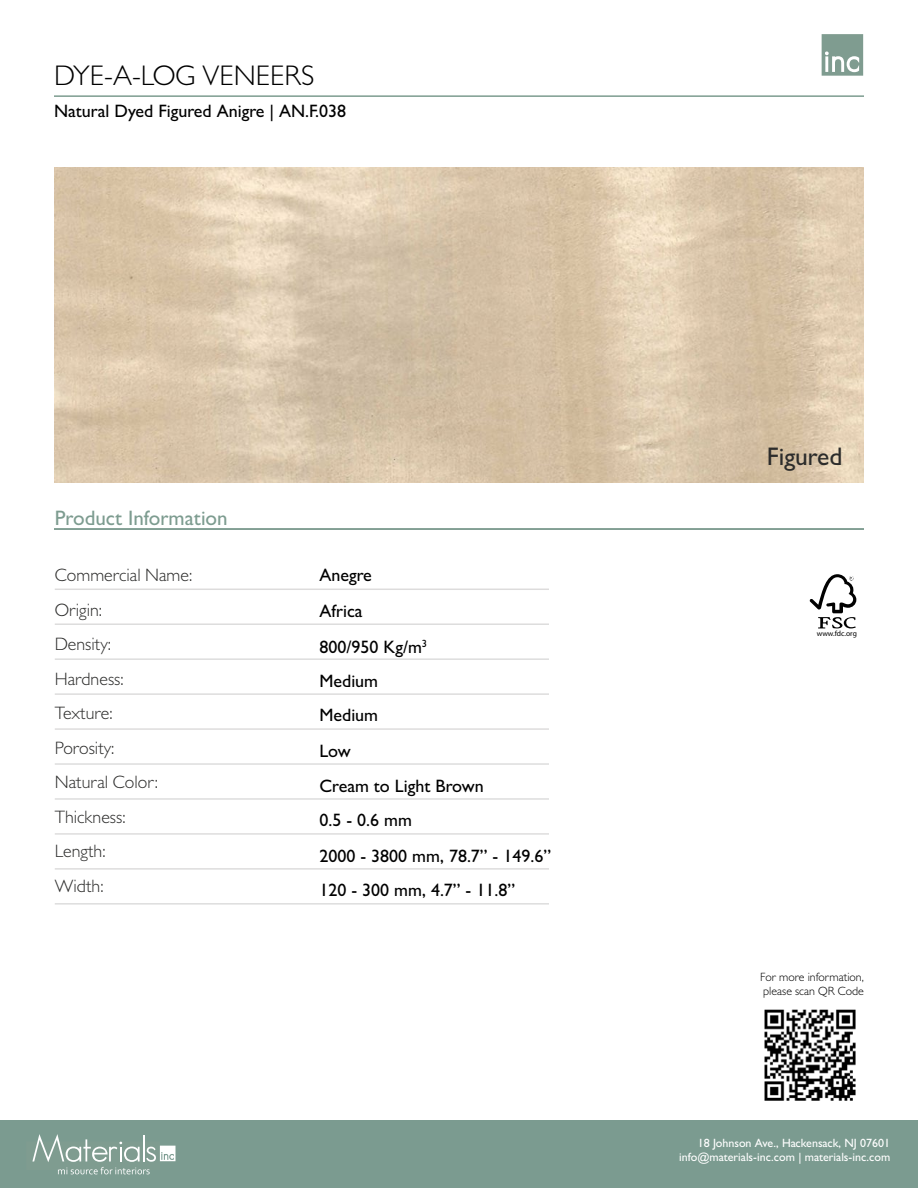
<style>
.page{position:relative;width:918px;height:1188px;background:#fff}
.page>*{position:absolute;margin:0;border:0;box-sizing:border-box;transform-origin:0 0}
.t1{font:300 28.5px "Gill Sans";color:#000}
.t2{font:500 25.5px "Gill Sans";color:#2c2c2b}
.t3{font:500 21px "Gill Sans";color:#7d9c90}
.t4{font:500 18px/35px "Gill Sans";color:#000}
.t5{font:300 18px/34.5px "Gill Sans";color:#2c2c2b}
.t6{font:500 12px/14.4px "Gill Sans";color:#fff;text-align:right}
.t7{font:300 12px/14.4px "Gill Sans";color:#000}
.t8{font:7.5px "Myriad Pro";color:#000}
</style>
<div class="page">
<hr style="left:55px;top:589px;width:494px;height:1px;background:#bbbaba">
<hr style="left:55px;top:693px;width:494px;height:2px;background:#bbbaba">
<hr style="left:55px;top:798px;width:494px;height:2px;background:#bbbaba">
<hr style="left:55px;top:623px;width:494px;height:2px;background:#bbbaba">
<hr style="left:55px;top:728px;width:494px;height:2px;background:#bbbaba">
<hr style="left:55px;top:833px;width:494px;height:2px;background:#bbbaba">
<hr style="left:55px;top:658px;width:494px;height:2px;background:#bbbaba">
<hr style="left:55px;top:763px;width:494px;height:2px;background:#bbbaba">
<hr style="left:55px;top:868px;width:494px;height:2px;background:#bbbaba">
<hr style="left:55px;top:903px;width:494px;height:2px;background:#bbbaba">
<svg style="left:822px;top:34px;width:41px;height:42px;background:#93aba1"></svg>
<hr style="left:54px;top:95px;width:810px;height:2px;background:#7d9c90">
<div style="left:0;top:1120px;width:918px;height:68px;background:#7b9b90"></div>
<svg style="left:32px;top:1134px;width:144px;height:40px"></svg>
<img style="left:54px;top:167px;width:810px;height:315px">
<hr style="left:54px;top:528px;width:810px;height:2px;background:#7d9c90">
<img style="left:764px;top:1009px;width:92px;height:92px">
<svg style="left:809px;top:574px;width:47px;height:54px"></svg>
<h1 class="t1" style="left:54px;top:58px;width:262px">DYE-A-LOG VENEERS</h1>
<p class="t4" style="left:54px;top:93px;width:294px">Natural Dyed Figured Anigre | AN.F.038</p>
<p class="t3" style="left:55px;top:505px;width:174px">Product Information</p>
<p class="t5" style="left:55px;top:558px;width:139px">Commercial Name:<br>Origin:<br>Density:<br>Hardness:<br>Texture:<br>Porosity:<br>Natural Color:<br>Thickness:<br>Length:<br>Width:</p>
<p class="t4" style="left:320px;top:558px;width:233px">Anegre<br>Africa<br>800/950 Kg/m<sup>3<br></sup>Medium<br>Medium<br>Low<br>Cream to Light Brown<br>0.5 - 0.6 mm<br>2000 - 3800 mm, 78.7” - 149.6”<br>120 - 300 mm, 4.7” - 11.8”</p>
<h2 class="t2" style="left:767px;top:442px;width:77px">Figured</h2>
<p class="t8" style="left:817px;top:629px;width:42px">www.fdc.org</p>
<p class="t7" style="left:760px;top:970px;width:105px">For more information, please scan QR Code</p>
<p class="t6" style="left:679px;top:1135px;width:213px">18 Johnson Ave., Hackensack, NJ 07601 info@materials-inc.com | materials-inc.com</p>
</div>
